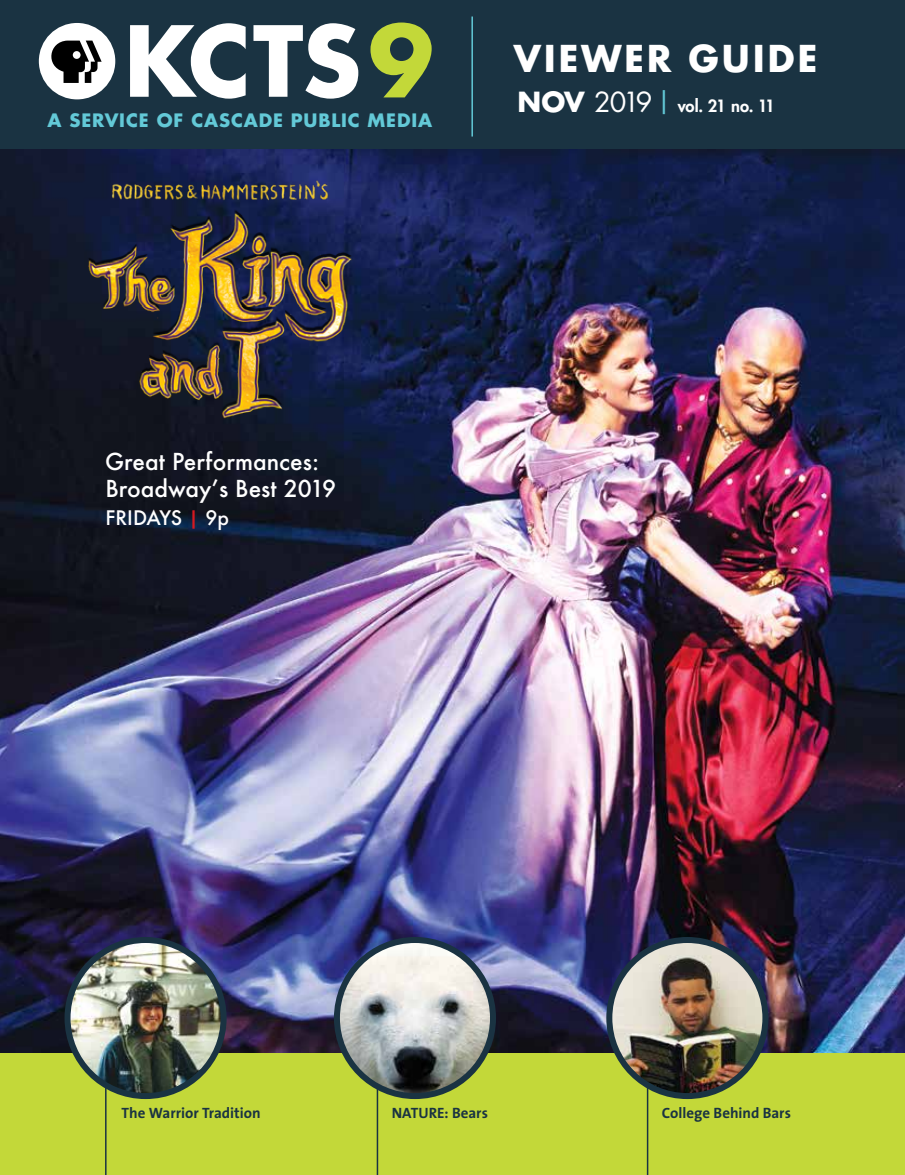
<style>
.page{position:relative;width:905px;height:1175px;background:#fff}
.page>*{position:absolute;margin:0;border:0;box-sizing:border-box;transform-origin:0 0}
.t1{font:700 36px "Futura";letter-spacing:.05em;color:#fff}
.t2{font:500 22.8px/27.6px "Futura";color:#fff}
.t3{font:500 19.5px "Futura";color:#fff}
.t4{font:700 18px "Futura Std";letter-spacing:.05em;color:#63c9d7}
.t5{font:800 16.5px "Futura Std";letter-spacing:-.015em;color:#fff}
.t6{font:700 15px "The Sans";color:#1a3342}
.s1{font-weight:700;font-size:27px}
.s2{font-weight:400;font-size:27px}
.s3{color:#d71920}
</style>
<div class="page">
<img style="left:0;top:149px;width:904px;height:904px">
<div style="left:0;top:1053px;width:904px;height:121px;background:#c3d839"></div>
<hr style="left:105px;top:1049px;width:1px;height:125px;background:#1a3342">
<img style="left:68px;top:940px;width:156px;height:156px;border-radius:78px">
<div style="left:64px;top:937px;width:162px;height:162px;border:6px solid #1a3342;border-radius:50%"></div>
<hr style="left:646px;top:1049px;width:2px;height:125px;background:#1a3342">
<img style="left:609px;top:940px;width:156px;height:156px;border-radius:78px">
<div style="left:606px;top:937px;width:162px;height:162px;border:6px solid #1a3342;border-radius:50%"></div>
<hr style="left:376px;top:1049px;width:2px;height:125px;background:#1a3342">
<img style="left:337px;top:940px;width:156px;height:156px;border-radius:78px">
<div style="left:334px;top:937px;width:162px;height:162px;border:6px solid #1a3342;border-radius:50%"></div>
<div style="left:0;top:0;width:904px;height:149px;background:#1a3342"></div>
<svg style="left:130px;top:23px;width:115px;height:76px"></svg>
<svg style="left:253px;top:23px;width:105px;height:76px"></svg>
<div style="left:39px;top:23px;width:76px;height:76px;background:#fff;border-radius:50%"></div>
<svg style="left:45px;top:41px;width:57px;height:42px"></svg>
<svg style="left:370px;top:23px;width:61px;height:74px"></svg>
<hr style="left:471px;top:17px;width:2px;height:119px;background:#63c9d7">
<img style="left:81px;top:177px;width:283px;height:246px">
<p class="t4" style="left:47px;top:109px;width:386px">A SERVICE OF CASCADE PUBLIC MEDIA</p>
<h1 class="t1" style="left:513px;top:32px;width:306px">VIEWER GUIDE</h1>
<p class="t5" style="left:517px;top:95px;width:258px"><span class="s1">NOV</span> <span class="s2">2019</span> <sup>|</sup> vol. 21 no. 11</p>
<h2 class="t2" style="left:105px;top:447px;width:233px">Great Performances:<br>Broadway’s Best 2019</h2>
<h3 class="t3" style="left:106px;top:504px;width:125px">FRIDAYS <span class="s3">|</span> 9p</h3>
<p class="t6" style="left:122px;top:1100px;width:141px">The Warrior Tradition</p>
<p class="t6" style="left:392px;top:1100px;width:98px">NATURE: Bears</p>
<p class="t6" style="left:662px;top:1100px;width:131px">College Behind Bars</p>
</div>
